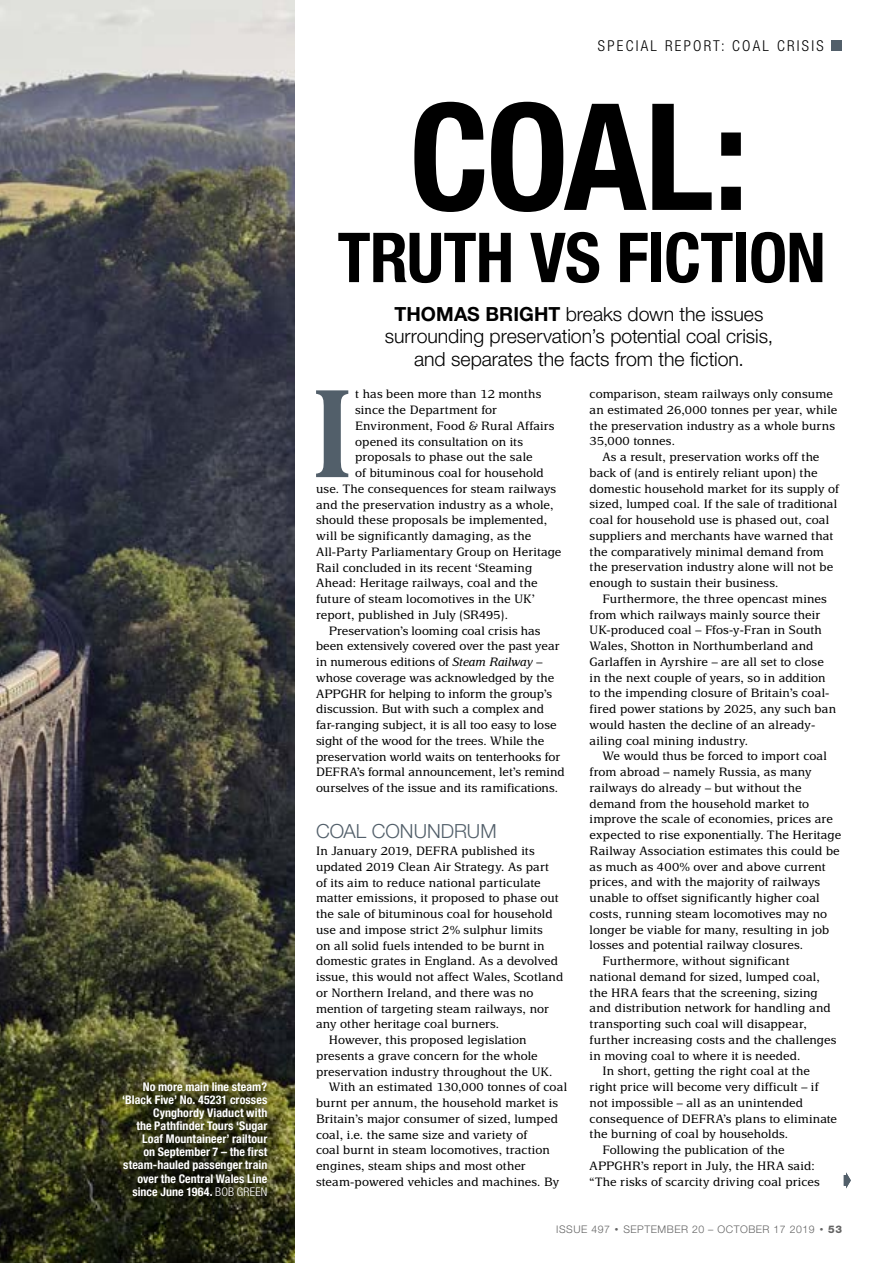
<style>
.page{position:relative;width:893px;height:1263px;background:#fff}
.page>*{position:absolute;margin:0;border:0;box-sizing:border-box;transform-origin:0 0}
.t1{font:700 condensed 148.5px "Helvetica Neue";color:#000}
.t2{font:600 123.6px "Delima";color:#525f6a}
.t3{font:700 condensed 69px "Helvetica Neue";letter-spacing:-.015em;color:#000}
.t4{font:300 19.5px/22.5px "Helvetica Neue";letter-spacing:-.005em;color:#000;text-align:center}
.t5{font:300 19.5px "Helvetica Neue";color:#525f6a}
.t6{font:300 condensed 15px "Helvetica Neue";letter-spacing:.15em;color:#000}
.t7{font:12px/15.8px "Delima";letter-spacing:.01em;color:#000}
.t8{font:700 condensed 12px/13.2px "Helvetica Neue";letter-spacing:.005em;color:#fff;text-align:right}
.t9{font:12px "Delima";letter-spacing:-.01em;color:#000}
.t10{font:300 10.5px "Helvetica Neue";letter-spacing:.05em;color:#636363}
.s1{font-weight:300}
.s2{font-weight:700}
.s3{font-style:italic}
.s4{font-family:"Benton Gothic";font-weight:400}
.s5{font-weight:800}
</style>
<div class="page">
<img style="left:0;top:0;width:295px;height:1263px">
<div style="left:832px;top:41px;width:10px;height:10px;background:#525f6a"></div>
<svg style="left:844px;top:1172px;width:7px;height:16px"></svg>
<div style="left:114px;top:1073px;width:163px;height:132px;background:#000;opacity:.75"></div>
<p class="t8" style="left:122px;top:1079px;width:147px">No more main line steam? ‘Black Five’ No. 45231 crosses<br>Cynghordy Viaduct with<br>the Pathfinder Tours ‘Sugar<br>Loaf Mountaineer’ railtour<br>on September 7 – the first steam-hauled passenger train over the Central Wales Line since June 1964. <span class="s1">BOB GREEN</span></p>
<p class="t6" style="left:598px;top:37px;width:227px">SPECIAL REPORT: COAL CRISIS</p>
<h1 class="t1" style="left:409px;top:67px;width:341px">COAL:</h1>
<h3 class="t3" style="left:337px;top:216px;width:490px">TRUTH VS FICTION</h3>
<h3 class="t4" style="left:385px;top:302px;width:390px"><span class="s2">THOMAS BRIGHT</span> breaks down the issues surrounding preservation’s potential coal crisis, and separates the facts from the fiction.</h3>
<h2 class="t2" style="left:309px;top:366px;width:48px">I</h2>
<p class="t7" style="left:355px;top:386px;width:188px">t has been more than 12 months</p>
<p class="t7" style="left:355px;top:402px;width:143px">since the Department for</p>
<p class="t7" style="left:355px;top:418px;width:201px">Environment, Food &amp; Rural Affairs</p>
<p class="t7" style="left:355px;top:434px;width:169px">opened its consultation on its</p>
<p class="t7" style="left:355px;top:449px;width:179px">proposals to phase out the sale</p>
<p class="t7" style="left:355px;top:465px;width:190px">of bituminous coal for household</p>
<p class="t7" style="left:316px;top:481px;width:242px">use. The consequences for steam railways</p>
<p class="t7" style="left:316px;top:497px;width:239px">and the preservation industry as a whole,</p>
<p class="t7" style="left:316px;top:512px;width:233px">should these proposals be implemented,</p>
<p class="t7" style="left:316px;top:528px;width:217px">will be significantly damaging, as the</p>
<p class="t7" style="left:316px;top:544px;width:247px">All‑Party Parliamentary Group on Heritage</p>
<p class="t7" style="left:316px;top:560px;width:218px">Rail concluded in its recent ‘Steaming</p>
<p class="t7" style="left:316px;top:575px;width:223px">Ahead: Heritage railways, coal and the</p>
<p class="t7" style="left:316px;top:591px;width:220px">future of steam locomotives in the UK’</p>
<p class="t7" style="left:316px;top:607px;width:193px">report, published in July (SR495).</p>
<p class="t7" style="left:329px;top:622px;width:213px">Preservation’s looming coal crisis has</p>
<p class="t7" style="left:316px;top:638px;width:245px">been extensively covered over the past year</p>
<p class="t7" style="left:316px;top:654px;width:228px">in numerous editions of <span class="s3">Steam Railway</span> –</p>
<p class="t7" style="left:316px;top:670px;width:240px">whose coverage was acknowledged by the</p>
<p class="t9" style="left:316px;top:687px;width:237px">APPGHR for helping to inform the group’s</p>
<p class="t7" style="left:316px;top:701px;width:229px">discussion. But with such a complex and</p>
<p class="t7" style="left:316px;top:717px;width:242px">far-ranging subject, it is all too easy to lose</p>
<p class="t7" style="left:316px;top:733px;width:230px">sight of the wood for the trees. While the</p>
<p class="t9" style="left:316px;top:750px;width:246px">preservation world waits on tenterhooks for</p>
<p class="t7" style="left:316px;top:764px;width:250px">DEFRA’s formal announcement, let’s remind</p>
<p class="t7" style="left:316px;top:780px;width:243px">ourselves of the issue and its ramifications.</p>
<h3 class="t5" style="left:316px;top:819px;width:182px">COAL CONUNDRUM</h3>
<p class="t7" style="left:316px;top:843px;width:220px">In January 2019, DEFRA published its</p>
<p class="t7" style="left:316px;top:859px;width:235px">updated 2019 Clean Air Strategy. As part</p>
<p class="t7" style="left:316px;top:875px;width:226px">of its aim to reduce national particulate</p>
<p class="t7" style="left:316px;top:890px;width:244px">matter emissions, it proposed to phase out</p>
<p class="t7" style="left:316px;top:906px;width:238px">the sale of bituminous coal for household</p>
<p class="t7" style="left:316px;top:922px;width:228px">use and impose strict 2% sulphur limits</p>
<p class="t7" style="left:316px;top:938px;width:230px">on all solid fuels intended to be burnt in</p>
<p class="t7" style="left:316px;top:953px;width:243px">domestic grates in England. As a devolved</p>
<p class="t7" style="left:316px;top:969px;width:249px">issue, this would not affect Wales, Scotland</p>
<p class="t7" style="left:316px;top:985px;width:219px">or Northern Ireland, and there was no</p>
<p class="t7" style="left:316px;top:1001px;width:234px">mention of targeting steam railways, nor</p>
<p class="t7" style="left:316px;top:1016px;width:185px">any other heritage coal burners.</p>
<p class="t7" style="left:329px;top:1032px;width:199px">However, this proposed legislation</p>
<p class="t7" style="left:316px;top:1048px;width:223px">presents a grave concern for the whole</p>
<p class="t7" style="left:316px;top:1063px;width:238px">preservation industry throughout the UK.</p>
<p class="t7" style="left:329px;top:1079px;width:240px">With an estimated 130,000 tonnes of coal</p>
<p class="t7" style="left:316px;top:1095px;width:243px">burnt per annum, the household market is</p>
<p class="t7" style="left:316px;top:1111px;width:243px">Britain’s major consumer of sized, lumped</p>
<p class="t7" style="left:316px;top:1126px;width:213px">coal, i.e. the same size and variety of</p>
<p class="t7" style="left:316px;top:1142px;width:235px">coal burnt in steam locomotives, traction</p>
<p class="t7" style="left:316px;top:1158px;width:211px">engines, steam ships and most other</p>
<p class="t7" style="left:316px;top:1174px;width:245px">steam-powered vehicles and machines. By</p>
<p class="t7" style="left:590px;top:386px;width:249px">comparison, steam railways only consume an estimated 26,000 tonnes per year, while the preservation industry as a whole burns 35,000 tonnes.</p>
<p class="t7" style="left:590px;top:449px;width:251px;text-indent:13px">As a result, preservation works off the back of (and is entirely reliant upon) the domestic household market for its supply of sized, lumped coal. If the sale of traditional coal for household use is phased out, coal suppliers and merchants have warned that the comparatively minimal demand from the preservation industry alone will not be enough to sustain their business.</p>
<p class="t7" style="left:590px;top:591px;width:248px;text-indent:13px">Furthermore, the three opencast mines from which railways mainly source their UK-produced coal – Ffos‑y‑Fran in South Wales, Shotton in Northumberland and Garlaffen in Ayrshire – are all set to close in the next couple of years, so in addition to the impending closure of Britain’s coal&shy;fired power stations by 2025, any such ban would hasten the decline of an already&shy;ailing coal mining industry.</p>
<p class="t7" style="left:602px;top:748px;width:226px">We would thus be forced to import coal</p>
<p class="t7" style="left:590px;top:764px;width:223px">from abroad – namely Russia, as many</p>
<p class="t7" style="left:590px;top:780px;width:213px">railways do already – but without the</p>
<p class="t7" style="left:590px;top:796px;width:221px">demand from the household market to</p>
<p class="t7" style="left:590px;top:811px;width:245px">improve the scale of economies, prices are</p>
<p class="t7" style="left:590px;top:827px;width:253px">expected to rise exponentially. The Heritage</p>
<p class="t7" style="left:590px;top:843px;width:252px">Railway Association estimates this could be</p>
<p class="t7" style="left:590px;top:859px;width:238px">as much as 400% over and above current</p>
<p class="t7" style="left:590px;top:874px;width:232px">prices, and with the majority of railways</p>
<p class="t7" style="left:590px;top:890px;width:232px">unable to offset significantly higher coal</p>
<p class="t7" style="left:590px;top:906px;width:239px">costs, running steam locomotives may no</p>
<p class="t7" style="left:590px;top:921px;width:241px">longer be viable for many, resulting in job</p>
<p class="t7" style="left:590px;top:937px;width:215px">losses and potential railway closures.</p>
<p class="t7" style="left:602px;top:953px;width:189px">Furthermore, without significant</p>
<p class="t7" style="left:590px;top:969px;width:232px">national demand for sized, lumped coal,</p>
<p class="t7" style="left:590px;top:984px;width:230px">the HRA fears that the screening, sizing</p>
<p class="t7" style="left:590px;top:1000px;width:243px">and distribution network for handling and</p>
<p class="t7" style="left:590px;top:1016px;width:219px">transporting such coal will disappear,</p>
<p class="t7" style="left:590px;top:1032px;width:248px">further increasing costs and the challenges</p>
<p class="t7" style="left:590px;top:1047px;width:212px">in moving coal to where it is needed.</p>
<p class="t7" style="left:602px;top:1063px;width:209px">In short, getting the right coal at the</p>
<p class="t7" style="left:590px;top:1079px;width:230px">right price will become very difficult – if</p>
<p class="t7" style="left:590px;top:1095px;width:215px">not impossible – all as an unintended</p>
<p class="t7" style="left:590px;top:1110px;width:249px">consequence of DEFRA’s plans to eliminate</p>
<p class="t7" style="left:590px;top:1126px;width:200px">the burning of coal by households.</p>
<p class="t7" style="left:602px;top:1142px;width:184px">Following the publication of the</p>
<p class="t7" style="left:590px;top:1158px;width:227px">APPGHR’s report in July, the HRA said:</p>
<p class="t7" style="left:590px;top:1173px;width:231px">“The risks of scarcity driving coal prices</p>
<p class="t10" style="left:556px;top:1222px;width:287px">ISSUE 497 <span class="s4">•</span> SEPTEMBER 20 – OCTOBER 17 2019 <span class="s4">•</span> <span class="s5">53</span></p>
</div>
